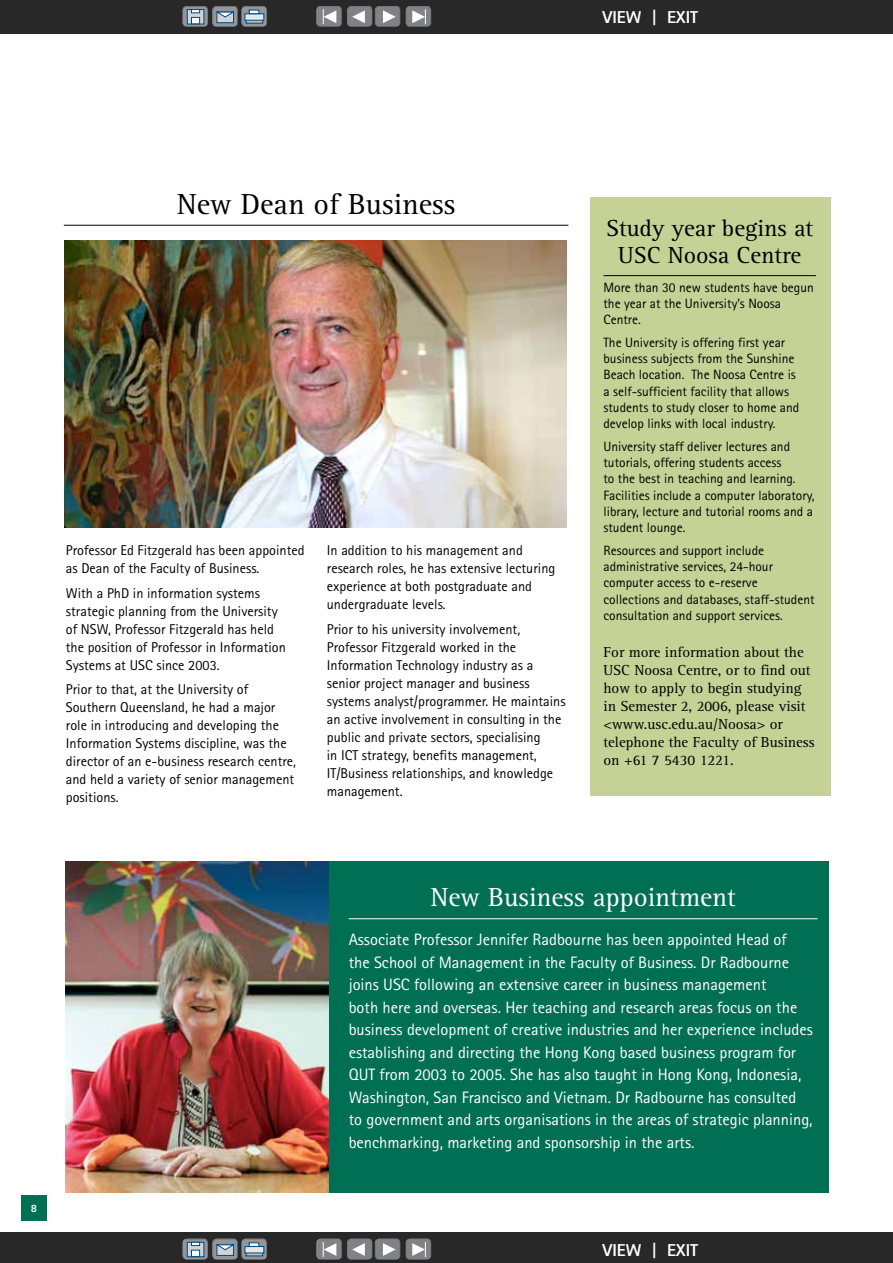
<style>
.page{position:relative;width:893px;height:1263px;background:#fff}
.page>*{position:absolute;margin:0;border:0;box-sizing:border-box;transform-origin:0 0}
.t1{font:30px "Rotis Serif";color:#000}
.t2{font:27px "Rotis Serif";color:#fff}
.t3{font:24px/27px "Rotis Serif";color:#000;text-align:center}
.t4{font:800 17.25px "Rotis Sans Serif";color:#fff}
.t5{font:16.5px/22.5px "Rotis Sans Serif";color:#fff}
.t6{font:15px/18px "Rotis Serif";color:#000}
.t7{font:14.25px/18px "Rotis Sans Serif";color:#000}
.t8{font:13.5px/16.2px "Rotis Sans Serif";color:#000}
.t9{font:800 11.25px "Rotis Sans Serif";color:#fff}
</style>
<div class="page">
<div style="left:326px;top:861px;width:503px;height:332px;background:#006f53"></div>
<div style="left:590px;top:197px;width:240px;height:598px;background:#c6d196"></div>
<div style="left:21px;top:1195px;width:26px;height:25px;background:#006f53"></div>
<hr style="left:603px;top:275px;width:213px;height:1px;background:#000">
<img style="left:65px;top:861px;width:264px;height:332px">
<hr style="left:349px;top:918px;width:469px;height:1px;background:#fff">
<hr style="left:64px;top:225px;width:504px;height:1px;background:#000">
<img style="left:65px;top:241px;width:502px;height:286px">
<div style="left:0;top:0;width:893px;height:33px;background:#292829"></div>
<div style="left:0;top:1232px;width:893px;height:31px;background:#292829"></div>
<div style="left:375px;top:6px;width:27px;height:19px;background:#fff;opacity:.75"></div>
<div style="left:375px;top:8px;width:27px;height:21px;background:#000;opacity:.75"></div>
<svg style="left:383px;top:10px;width:13px;height:13px"></svg>
<div style="left:347px;top:6px;width:27px;height:19px;background:#fff;opacity:.75"></div>
<div style="left:347px;top:8px;width:27px;height:21px;background:#000;opacity:.75"></div>
<svg style="left:352px;top:10px;width:13px;height:13px"></svg>
<div style="left:316px;top:6px;width:27px;height:19px;background:#fff;opacity:.75"></div>
<div style="left:316px;top:8px;width:27px;height:21px;background:#000;opacity:.75"></div>
<svg style="left:323px;top:9px;width:13px;height:15px"></svg>
<div style="left:405px;top:6px;width:27px;height:19px;background:#fff;opacity:.75"></div>
<div style="left:405px;top:8px;width:27px;height:21px;background:#000;opacity:.75"></div>
<svg style="left:412px;top:9px;width:14px;height:15px"></svg>
<div style="left:241px;top:6px;width:27px;height:19px;background:#fff;opacity:.75"></div>
<div style="left:241px;top:8px;width:27px;height:21px;background:#000;opacity:.75"></div>
<svg style="left:246px;top:20px;width:17px;height:3px"></svg>
<svg style="left:245px;top:14px;width:19px;height:6px"></svg>
<svg style="left:249px;top:10px;width:11px;height:4px"></svg>
<div style="left:212px;top:6px;width:27px;height:19px;background:#fff;opacity:.75"></div>
<div style="left:212px;top:8px;width:27px;height:21px;background:#000;opacity:.75"></div>
<div style="left:217px;top:12px;width:17px;height:11px;background:#d1d3d4;border:1px solid #004b85"></div>
<svg style="left:217px;top:12px;width:17px;height:5px"></svg>
<div style="left:182px;top:6px;width:27px;height:19px;background:#fff;opacity:.75"></div>
<div style="left:182px;top:8px;width:27px;height:21px;background:#000;opacity:.75"></div>
<svg style="left:187px;top:9px;width:17px;height:15px"></svg>
<svg style="left:191px;top:9px;width:9px;height:4px"></svg>
<div style="left:191px;top:17px;width:9px;height:7px;background:#fff;border:1px solid #004b85"></div>
<div style="left:375px;top:1239px;width:27px;height:19px;background:#fff;opacity:.75"></div>
<div style="left:375px;top:1240px;width:27px;height:21px;background:#000;opacity:.75"></div>
<svg style="left:383px;top:1243px;width:13px;height:13px"></svg>
<div style="left:347px;top:1239px;width:27px;height:19px;background:#fff;opacity:.75"></div>
<div style="left:347px;top:1240px;width:27px;height:21px;background:#000;opacity:.75"></div>
<svg style="left:352px;top:1243px;width:13px;height:13px"></svg>
<div style="left:316px;top:1239px;width:27px;height:19px;background:#fff;opacity:.75"></div>
<div style="left:316px;top:1240px;width:27px;height:21px;background:#000;opacity:.75"></div>
<svg style="left:323px;top:1242px;width:13px;height:15px"></svg>
<div style="left:405px;top:1239px;width:27px;height:19px;background:#fff;opacity:.75"></div>
<div style="left:405px;top:1240px;width:27px;height:21px;background:#000;opacity:.75"></div>
<svg style="left:412px;top:1242px;width:14px;height:15px"></svg>
<div style="left:241px;top:1239px;width:27px;height:19px;background:#fff;opacity:.75"></div>
<div style="left:241px;top:1240px;width:27px;height:21px;background:#000;opacity:.75"></div>
<svg style="left:246px;top:1253px;width:17px;height:3px"></svg>
<svg style="left:245px;top:1246px;width:19px;height:7px"></svg>
<svg style="left:249px;top:1242px;width:11px;height:5px"></svg>
<div style="left:212px;top:1239px;width:27px;height:19px;background:#fff;opacity:.75"></div>
<div style="left:212px;top:1240px;width:27px;height:21px;background:#000;opacity:.75"></div>
<div style="left:217px;top:1244px;width:17px;height:11px;background:#d1d3d4"></div>
<svg style="left:217px;top:1244px;width:17px;height:6px"></svg>
<div style="left:182px;top:1239px;width:27px;height:19px;background:#fff;opacity:.75"></div>
<div style="left:182px;top:1240px;width:27px;height:21px;background:#000;opacity:.75"></div>
<svg style="left:187px;top:1242px;width:17px;height:15px"></svg>
<svg style="left:191px;top:1242px;width:9px;height:4px"></svg>
<div style="left:191px;top:1250px;width:9px;height:7px;background:#fff;border:1px solid #004b85"></div>
<p class="t4" style="left:602px;top:6px;width:97px">VIEW | EXIT</p>
<h1 class="t1" style="left:177px;top:187px;width:280px">New Dean of Business</h1>
<p class="t7" style="left:66px;top:541px;width:240px">Professor Ed Fitzgerald has been appointed as Dean of the Faculty of Business.</p>
<p class="t7" style="left:66px;top:584px;width:221px">With a PhD in information systems strategic planning from the University of NSW, Professor Fitzgerald has held the position of Professor in Information Systems at USC since 2003.</p>
<p class="t7" style="left:66px;top:680px;width:232px">Prior to that, at the University of Southern Queensland, he had a major role in introducing and developing the Information Systems discipline, was the director of an e-business research centre, and held a variety of senior management positions.</p>
<p class="t7" style="left:327px;top:541px;width:230px">In addition to his management and research roles, he has extensive lecturing experience at both postgraduate and undergraduate levels.</p>
<p class="t7" style="left:327px;top:620px;width:240px">Prior to his university involvement, Professor Fitzgerald worked in the Information Technology industry as a senior project manager and business systems analyst/programmer. He maintains an active involvement in consulting in the public and private sectors, specialising<br>in ICT strategy, benefits management, IT/Business relationships, and knowledge management.</p>
<h3 class="t3" style="left:606px;top:215px;width:208px">Study year begins at<br>USC Noosa Centre</h3>
<p class="t8" style="left:603px;top:279px;width:212px">More than 30 new students have begun the year at the University’s Noosa<br>Centre.</p>
<p class="t8" style="left:603px;top:334px;width:197px">The University is offering first year business subjects from the Sunshine Beach location. The Noosa Centre is a self-sufficient facility that allows students to study closer to home and develop links with local industry.</p>
<p class="t8" style="left:603px;top:438px;width:212px">University staff deliver lectures and tutorials, offering students access<br>to the best in teaching and learning.<br>Facilities include a computer laboratory, library, lecture and tutorial rooms and a student lounge.</p>
<p class="t8" style="left:603px;top:542px;width:213px">Resources and support include administrative services, 24-hour computer access to e-reserve collections and databases, staff-student consultation and support services.</p>
<p class="t6" style="left:603px;top:643px;width:213px">For more information about the<br>USC Noosa Centre, or to find out how to apply to begin studying in Semester 2, 2006, please visit &lt;www.usc.edu.au/Noosa&gt; or telephone the Faculty of Business on +61 7 5430 1221.</p>
<p class="t9" style="left:31px;top:1201px;width:8px">8</p>
<h2 class="t2" style="left:430px;top:881px;width:307px">New Business appointment</h2>
<p class="t5" style="left:349px;top:928px;width:466px">Associate Professor Jennifer Radbourne has been appointed Head of<br>the School of Management in the Faculty of Business. Dr Radbourne joins USC following an extensive career in business management<br>both here and overseas. Her teaching and research areas focus on the business development of creative industries and her experience includes establishing and directing the Hong Kong based business program for QUT from 2003 to 2005. She has also taught in Hong Kong, Indonesia, Washington, San Francisco and Vietnam. Dr Radbourne has consulted to government and arts organisations in the areas of strategic planning, benchmarking, marketing and sponsorship in the arts.</p>
<p class="t4" style="left:602px;top:1239px;width:97px">VIEW | EXIT</p>
</div>
